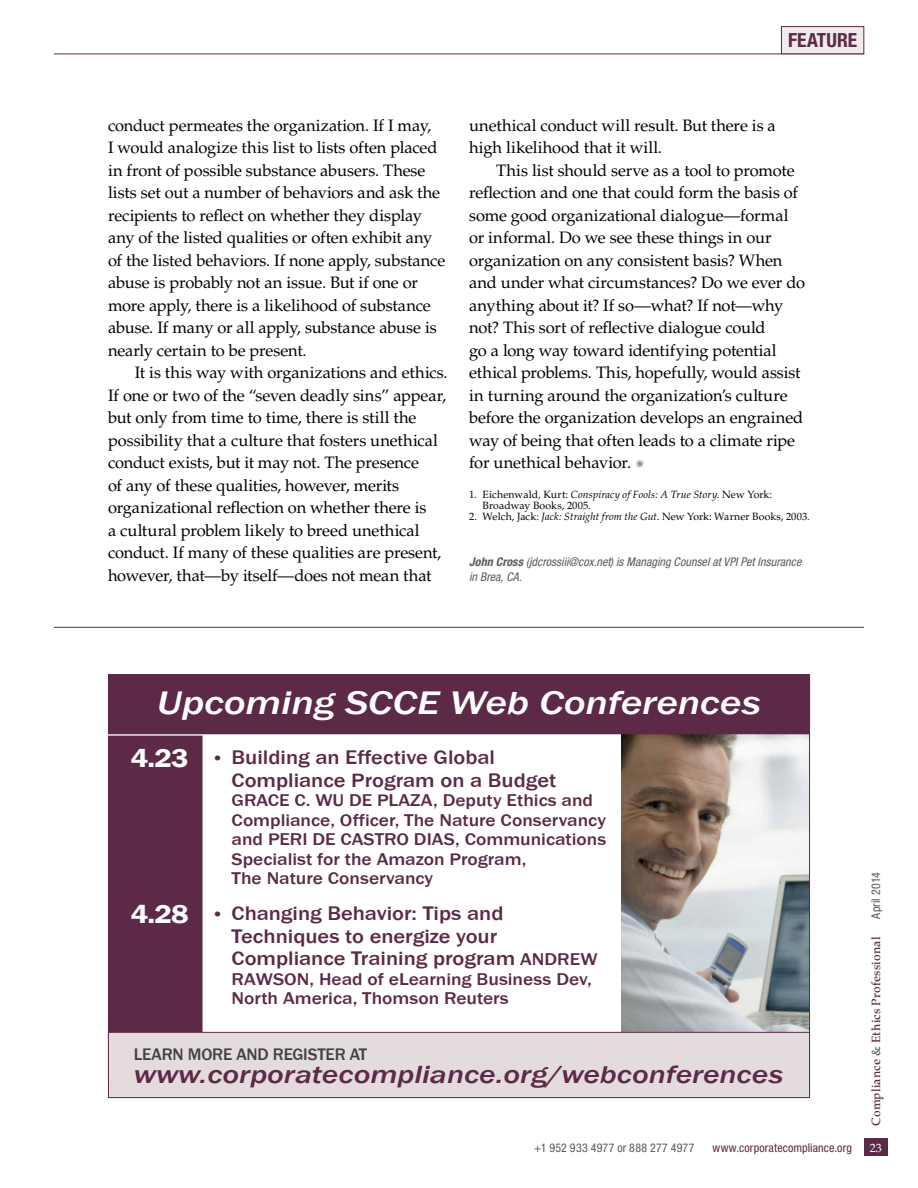
<style>
.page{position:relative;width:918px;height:1188px;background:#fff}
.page>*{position:absolute;margin:0;border:0;box-sizing:border-box;transform-origin:0 0}
.t1{font:italic 500 33.6px "Franklin Gothic";letter-spacing:-.005em;color:#fff;scale:1.25 1}
.t2{font:27px "Franklin Gothic Demi";color:#fff;scale:1.11 1}
.t3{font:italic 500 25.5px "Franklin Gothic";color:#5c2946;scale:1.25 1}
.t4{font:500 20.25px/22.5px "Franklin Gothic";color:#5c2946;scale:1.11 1}
.t5{font:700 condensed 19.5px "Helvetica Neue LT Std";letter-spacing:.005em;color:#5c2946}
.t6{font:500 17.55px/19.5px "Franklin Gothic";color:#5c2946;scale:1.11 1}
.t7{font:500 17.25px "Franklin Gothic";letter-spacing:-.01em;color:#414042}
.t8{font:16.5px/22.5px "Palatino LT Std";letter-spacing:-.01em;color:#000}
.t9{font:italic condensed 12px/15px "Helvetica Neue LT Std";letter-spacing:.005em;color:#58595b}
.t10{font:condensed 12px "Helvetica Neue LT Std";letter-spacing:.02em;color:#58595b}
.t11{font:500 12px "Palatino LT Std";letter-spacing:.015em;color:#5c2946}
.t12{font:condensed 12px "Helvetica Neue LT Std";letter-spacing:.01em;color:#5c2946}
.t13{font:12px "Palatino LT Std";color:#fff}
.t14{font:10.5px/11.2px "Palatino LT Std";letter-spacing:.005em;color:#000}
.s1{color:#58595b}
.s2{font-style:italic}
.s3{font-weight:700}
.s4{font-size:17.55px}
</style>
<div class="page">
<div style="left:864px;top:1139px;width:24px;height:17px;background:#5c2946"></div>
<hr style="left:54px;top:54px;width:810px;height:1px;background:#5c2946">
<div style="left:781px;top:27px;width:83px;height:27px;background:#efeaeb"></div>
<div style="left:781px;top:26px;width:83px;height:28px;border:1px solid #5c2946"></div>
<hr style="left:54px;top:627px;width:810px;height:1px;background:#5c2946">
<img style="left:621px;top:734px;width:187px;height:298px">
<div style="left:108px;top:736px;width:94px;height:344px;background:#5c2946"></div>
<div style="left:108px;top:736px;width:95px;height:344px;border:1px solid #5c2946"></div>
<div style="left:108px;top:1032px;width:702px;height:66px;background:#e3dbdc"></div>
<div style="left:108px;top:1032px;width:702px;height:66px;border:1px solid #5c2946"></div>
<div style="left:108px;top:675px;width:702px;height:59px;background:#5c2946"></div>
<div style="left:108px;top:674px;width:702px;height:60px;border:1px solid #5c2946"></div>
<p class="t5" style="left:788px;top:28px;width:71px">FEATURE</p>
<p class="t8" style="left:108px;top:114px;width:339px">conduct permeates the organization. If I may,<br>I would analogize this list to lists often placed in front of possible substance abusers. These lists set out a number of behaviors and ask the recipients to reflect on whether they display any of the listed qualities or often exhibit any of the listed behaviors. If none apply, substance abuse is probably not an issue. But if one or more apply, there is a likelihood of substance abuse. If many or all apply, substance abuse is nearly certain to be present.</p>
<p class="t8" style="left:108px;top:362px;width:341px;text-indent:27px">It is this way with organizations and ethics.<br>If one or two of the “seven deadly sins” appear, but only from time to time, there is still the possibility that a culture that fosters unethical conduct exists, but it may not. The presence<br>of any of these qualities, however, merits organizational reflection on whether there is<br>a cultural problem likely to breed unethical conduct. If many of these qualities are present, however, that—by itself—does not mean that</p>
<p class="t8" style="left:469px;top:114px;width:308px">unethical conduct will result. But there is a high likelihood that it will.</p>
<p class="t8" style="left:469px;top:159px;width:337px;text-indent:27px">This list should serve as a tool to promote reflection and one that could form the basis of some good organizational dialogue—formal or informal. Do we see these things in our organization on any consistent basis? When and under what circumstances? Do we ever do anything about it? If so—what? If not—why not? This sort of reflective dialogue could<br>go a long way toward identifying potential ethical problems. This, hopefully, would assist in turning around the organization’s culture before the organization develops an engrained way of being that often leads to a climate ripe for unethical behavior. <span class="s1">✵</span></p>
<p class="t14" style="left:483px;top:489px;width:291px;text-indent:-14px">1. Eichenwald, Kurt: <span class="s2">Conspiracy of Fools: A True Story</span>. New York:<br>Broadway Books, 2005.</p>
<p class="t14" style="left:469px;top:511px;width:342px">2. Welch, Jack: <span class="s2">Jack: Straight from the Gut</span>. New York: Warner Books, 2003.</p>
<p class="t9" style="left:469px;top:554px;width:334px"><span class="s3">John Cross</span> (jdcrossiii@cox.net) is Managing Counsel at VPI Pet Insurance in Brea, CA.</p>
<h1 class="t1" style="left:157px;top:684px;width:485px">Upcoming SCCE Web Conferences</h1>
<h2 class="t2" style="left:131px;top:743px;width:54px">4.23</h2>
<h2 class="t2" style="left:131px;top:899px;width:54px">4.28</h2>
<p class="t4" style="left:232px;top:747px;width:294px;text-indent:-20px"><span class="s4">•</span> Building an Effective Global<br>Compliance Program on a Budget</p>
<p class="t6" style="left:232px;top:791px;width:339px">GRACE C. WU DE PLAZA, Deputy Ethics and Compliance, Officer, The Nature Conservancy and PERI DE CASTRO DIAS, Communications Specialist for the Amazon Program,<br>The Nature Conservancy</p>
<p class="t4" style="left:232px;top:903px;width:331px;text-indent:-20px"><span class="s4">•</span> Changing Behavior: Tips and<br>Techniques to energize your<br>Compliance Training program <span class="s4">ANDREW</span></p>
<p class="t6" style="left:232px;top:970px;width:326px">RAWSON, Head of eLearning Business Dev,<br>North America, Thomson Reuters</p>
<p class="t7" style="left:134px;top:1044px;width:235px">LEARN MORE AND REGISTER AT</p>
<h3 class="t3" style="left:134px;top:1060px;width:521px">www.corporatecompliance.org/webconferences</h3>
<p class="t10" style="left:869px;top:919px;width:48px;rotate:-90deg">April 2014</p>
<p class="t11" style="left:869px;top:1126px;width:191px;rotate:-90deg">Compliance <span class="s1">&amp;</span> Ethics Professional</p>
<p class="t10" style="left:534px;top:1141px;width:162px">+1 952 933 4977 or 888 277 4977</p>
<p class="t12" style="left:713px;top:1141px;width:141px">www.corporatecompliance.org</p>
<p class="t13" style="left:870px;top:1141px;width:14px">23</p>
</div>
